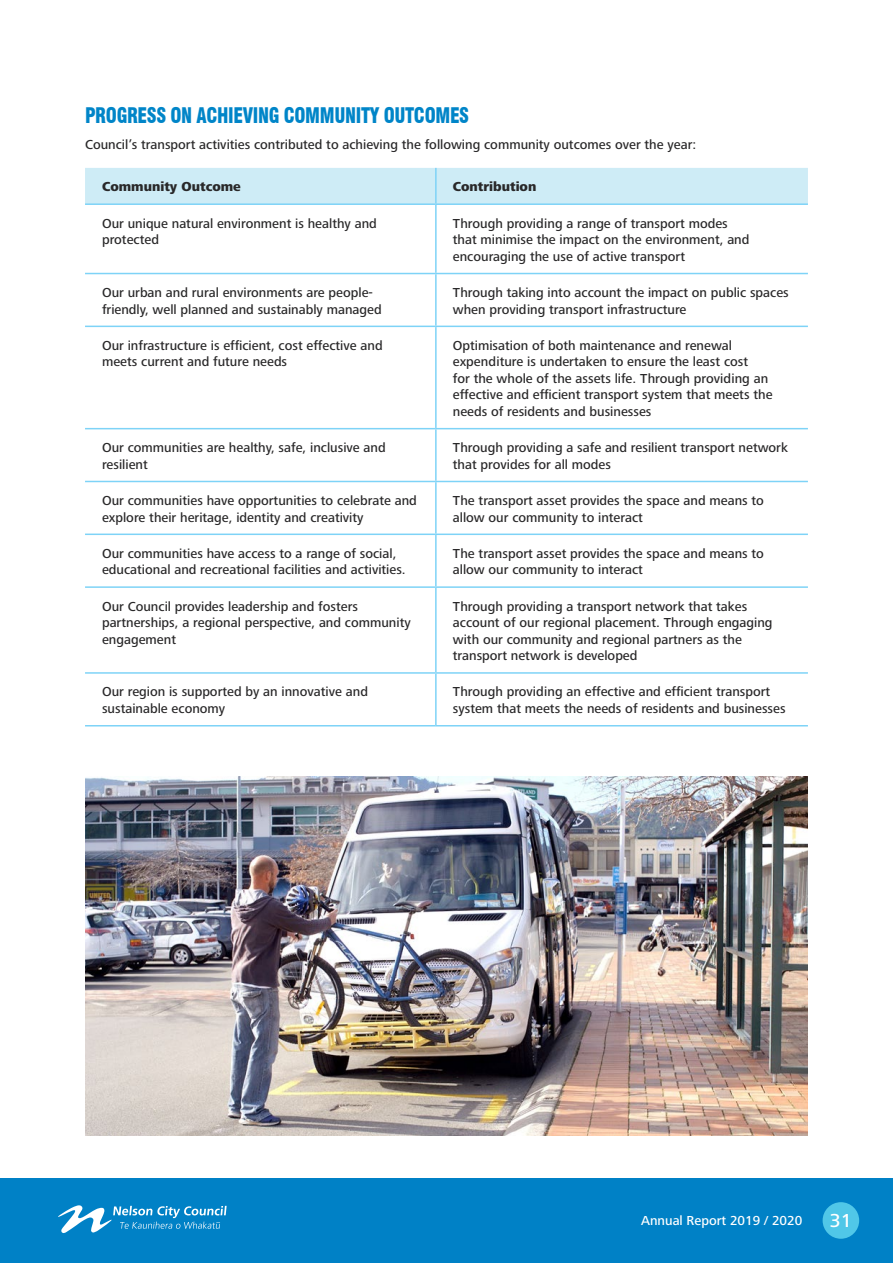
<style>
.page{position:relative;width:893px;height:1263px;background:#fff}
.page>*{position:absolute;margin:0;border:0;box-sizing:border-box;transform-origin:0 0}
.t1{font:900 condensed 21px "Swiss 721 BT";letter-spacing:-.02em;color:#0085c8;scale:.89 1}
.t2{font:500 19.5px "Frutiger Next";color:#fff}
.t3{font:500 13.5px/16.5px "Frutiger Next";color:#292829}
.t4{font:800 13.5px "Frutiger Next";color:#292829}
.t5{font:500 13.5px "Frutiger Next";color:#fff}
</style>
<div class="page">
<div style="left:85px;top:168px;width:723px;height:35px;background:#ceecf6"></div>
<hr style="left:435px;top:168px;width:2px;height:35px;background:#7ed3f7">
<hr style="left:85px;top:203px;width:351px;height:2px;background:#7ed3f7">
<hr style="left:436px;top:203px;width:372px;height:2px;background:#7ed3f7">
<hr style="left:435px;top:205px;width:2px;height:68px;background:#7ed3f7">
<hr style="left:85px;top:273px;width:351px;height:1px;background:#7ed3f7">
<hr style="left:436px;top:273px;width:372px;height:1px;background:#7ed3f7">
<hr style="left:435px;top:274px;width:2px;height:52px;background:#7ed3f7">
<hr style="left:85px;top:326px;width:351px;height:1px;background:#7ed3f7">
<hr style="left:436px;top:326px;width:372px;height:1px;background:#7ed3f7">
<hr style="left:435px;top:327px;width:2px;height:101px;background:#7ed3f7">
<hr style="left:85px;top:428px;width:351px;height:1px;background:#7ed3f7">
<hr style="left:436px;top:428px;width:372px;height:1px;background:#7ed3f7">
<hr style="left:435px;top:429px;width:2px;height:52px;background:#7ed3f7">
<hr style="left:85px;top:481px;width:351px;height:1px;background:#7ed3f7">
<hr style="left:436px;top:481px;width:372px;height:1px;background:#7ed3f7">
<hr style="left:435px;top:482px;width:2px;height:51px;background:#7ed3f7">
<hr style="left:85px;top:533px;width:351px;height:2px;background:#7ed3f7">
<hr style="left:436px;top:533px;width:372px;height:2px;background:#7ed3f7">
<hr style="left:435px;top:535px;width:2px;height:51px;background:#7ed3f7">
<hr style="left:85px;top:586px;width:351px;height:2px;background:#7ed3f7">
<hr style="left:436px;top:586px;width:372px;height:2px;background:#7ed3f7">
<hr style="left:435px;top:588px;width:2px;height:84px;background:#7ed3f7">
<hr style="left:85px;top:672px;width:351px;height:2px;background:#7ed3f7">
<hr style="left:436px;top:672px;width:372px;height:2px;background:#7ed3f7">
<hr style="left:435px;top:674px;width:2px;height:51px;background:#7ed3f7">
<hr style="left:85px;top:725px;width:351px;height:1px;background:#7ed3f7">
<hr style="left:436px;top:725px;width:372px;height:1px;background:#7ed3f7">
<img style="left:86px;top:777px;width:721px;height:358px">
<div style="left:0;top:1178px;width:893px;height:85px;background:#0081c6"></div>
<div style="left:823px;top:1202px;width:36px;height:37px;background:#50c7e8;border-radius:50%"></div>
<svg style="left:58px;top:1205px;width:169px;height:28px"></svg>
<h1 class="t1" style="left:85px;top:102px;width:433px">PROGRESS ON ACHIEVING COMMUNITY OUTCOMES</h1>
<p class="t3" style="left:85px;top:136px;width:613px">Council’s transport activities contributed to achieving the following community outcomes over the year:</p>
<p class="t4" style="left:102px;top:179px;width:140px">Community Outcome</p>
<p class="t4" style="left:453px;top:179px;width:85px">Contribution</p>
<p class="t3" style="left:102px;top:215px;width:276px">Our unique natural environment is healthy and protected</p>
<p class="t3" style="left:453px;top:215px;width:298px">Through providing a range of transport modes that minimise the impact on the environment, and encouraging the use of active transport</p>
<p class="t3" style="left:102px;top:284px;width:281px">Our urban and rural environments are people&shy;friendly, well planned and sustainably managed</p>
<p class="t3" style="left:453px;top:284px;width:337px">Through taking into account the impact on public spaces when providing transport infrastructure</p>
<p class="t3" style="left:102px;top:337px;width:282px">Our infrastructure is efficient, cost effective and meets current and future needs</p>
<p class="t3" style="left:453px;top:337px;width:321px">Optimisation of both maintenance and renewal expenditure is undertaken to ensure the least cost<br>for the whole of the assets life. Through providing an effective and efficient transport system that meets the needs of residents and businesses</p>
<p class="t3" style="left:102px;top:439px;width:285px">Our communities are healthy, safe, inclusive and resilient</p>
<p class="t3" style="left:453px;top:439px;width:337px">Through providing a safe and resilient transport network that provides for all modes</p>
<p class="t3" style="left:102px;top:492px;width:316px">Our communities have opportunities to celebrate and explore their heritage, identity and creativity</p>
<p class="t3" style="left:453px;top:492px;width:313px">The transport asset provides the space and means to allow our community to interact</p>
<p class="t3" style="left:102px;top:545px;width:305px">Our communities have access to a range of social, educational and recreational facilities and activities.</p>
<p class="t3" style="left:453px;top:545px;width:313px">The transport asset provides the space and means to allow our community to interact</p>
<p class="t3" style="left:102px;top:598px;width:310px">Our Council provides leadership and fosters partnerships, a regional perspective, and community engagement</p>
<p class="t3" style="left:453px;top:598px;width:321px">Through providing a transport network that takes account of our regional placement. Through engaging with our community and regional partners as the transport network is developed</p>
<p class="t3" style="left:102px;top:684px;width:267px">Our region is supported by an innovative and sustainable economy</p>
<p class="t3" style="left:453px;top:684px;width:334px">Through providing an effective and efficient transport system that meets the needs of residents and businesses</p>
<p class="t5" style="left:641px;top:1213px;width:163px">Annual Report 2019 / 2020</p>
<h2 class="t2" style="left:830px;top:1209px;width:23px">31</h2>
</div>
